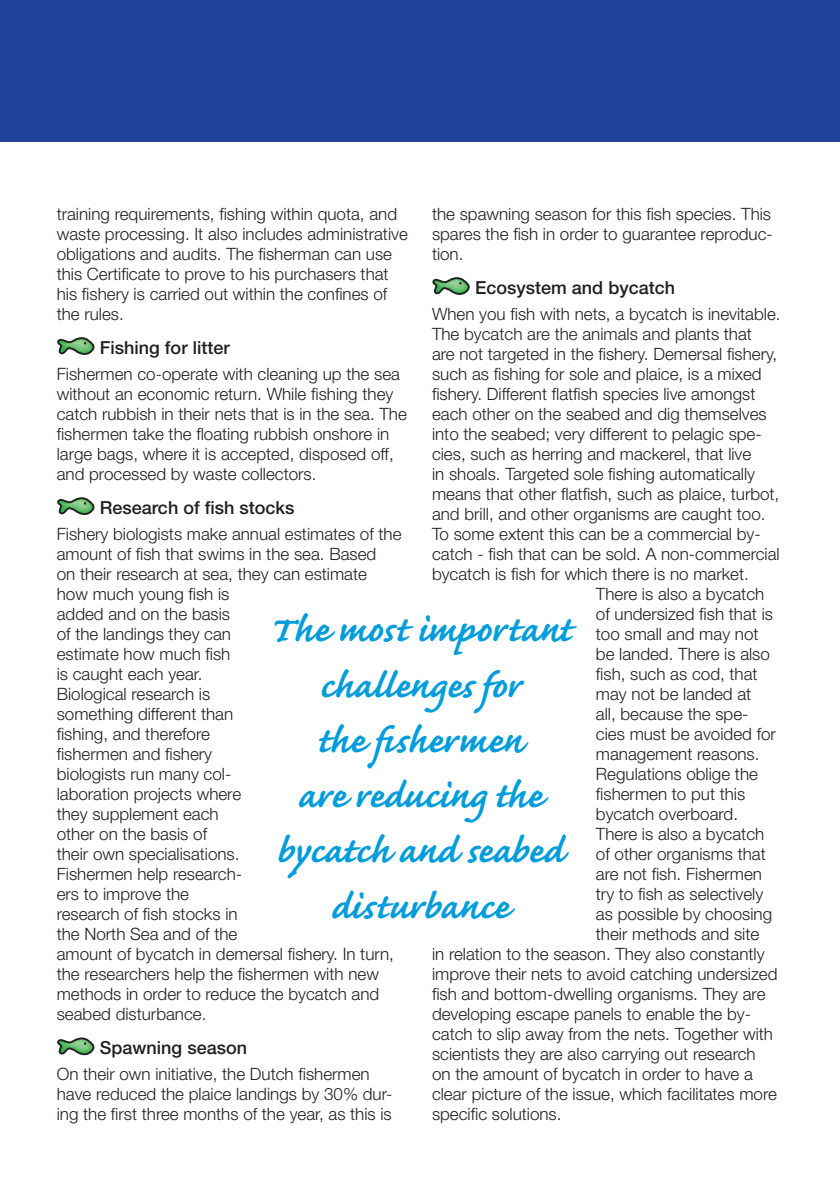
<style>
.page{position:relative;width:840px;height:1191px;background:#fff}
.page>*{position:absolute;margin:0;border:0;box-sizing:border-box;transform-origin:0 0}
.t1{font:700 46px/55.2px "Caflisch Script";color:#009cdb;text-align:center}
.t2{font:500 18px "Helvetica Neue";color:#231f20}
.t3{font:300 17px/20px "Helvetica Neue";color:#231f20}
</style>
<div class="page">
<div style="left:0;top:0;width:839px;height:142px;background:#20419a"></div>
<svg style="left:57px;top:337px;width:38px;height:18px"></svg>
<svg style="left:57px;top:497px;width:38px;height:18px"></svg>
<svg style="left:57px;top:1037px;width:38px;height:18px"></svg>
<svg style="left:432px;top:277px;width:38px;height:18px"></svg>
<p class="t3" style="left:432px;top:204px;width:342px;text-align:justify">the spawning season for this fish species. This spares the fish in order to guarantee reproduc&shy;tion.</p>
<p class="t2" style="left:475px;top:277px;width:201px">Ecosystem and bycatch</p>
<p class="t3" style="left:432px;top:304px;width:350px">When you fish with nets, a bycatch is inevitable.</p>
<p class="t3" style="left:432px;top:324px;width:321px">The bycatch are the animals and plants that</p>
<p class="t3" style="left:432px;top:344px;width:346px">are not targeted in the fishery. Demersal fishery,</p>
<p class="t3" style="left:432px;top:364px;width:331px">such as fishing for sole and plaice, is a mixed</p>
<p class="t3" style="left:432px;top:384px;width:325px">fishery. Different flatfish species live amongst</p>
<p class="t3" style="left:432px;top:404px;width:336px">each other on the seabed and dig themselves</p>
<p class="t3" style="left:432px;top:424px;width:331px">into the seabed; very different to pelagic spe-</p>
<p class="t3" style="left:432px;top:444px;width:321px">cies, such as herring and mackerel, that live</p>
<p class="t3" style="left:432px;top:464px;width:324px">in shoals. Targeted sole fishing automatically</p>
<p class="t3" style="left:432px;top:484px;width:348px">means that other flatfish, such as plaice, turbot,</p>
<p class="t3" style="left:432px;top:503px;width:335px">and brill, and other organisms are caught too.</p>
<p class="t3" style="left:432px;top:523px;width:330px">To some extent this can be a commercial by-</p>
<p class="t3" style="left:432px;top:543px;width:349px">catch - fish that can be sold. A non-commercial</p>
<p class="t3" style="left:432px;top:563px;width:318px">bycatch is fish for which there is no market.</p>
<p class="t3" style="left:595px;top:583px;width:170px">There is also a bycatch</p>
<p class="t3" style="left:595px;top:603px;width:178px">of undersized fish that is</p>
<p class="t3" style="left:595px;top:623px;width:164px">too small and may not</p>
<p class="t3" style="left:595px;top:643px;width:175px">be landed. There is also</p>
<p class="t3" style="left:595px;top:663px;width:163px">fish, such as cod, that</p>
<p class="t3" style="left:595px;top:683px;width:157px">may not be landed at</p>
<p class="t3" style="left:595px;top:703px;width:154px">all, because the spe-</p>
<p class="t3" style="left:595px;top:723px;width:181px">cies must be avoided for</p>
<p class="t3" style="left:595px;top:743px;width:165px">management reasons.</p>
<p class="t3" style="left:595px;top:763px;width:163px">Regulations oblige the</p>
<p class="t3" style="left:595px;top:783px;width:151px">fishermen to put this</p>
<p class="t3" style="left:595px;top:803px;width:144px">bycatch overboard.</p>
<p class="t3" style="left:595px;top:823px;width:170px">There is also a bycatch</p>
<p class="t3" style="left:595px;top:843px;width:171px">of other organisms that</p>
<p class="t3" style="left:595px;top:863px;width:167px">are not fish. Fishermen</p>
<p class="t3" style="left:595px;top:883px;width:169px">try to fish as selectively</p>
<p class="t3" style="left:595px;top:903px;width:178px">as possible by choosing</p>
<p class="t3" style="left:595px;top:923px;width:165px">their methods and site</p>
<p class="t3" style="left:432px;top:943px;width:334px">in relation to the season. They also constantly</p>
<p class="t3" style="left:432px;top:963px;width:347px">improve their nets to avoid catching undersized</p>
<p class="t3" style="left:432px;top:983px;width:335px">fish and bottom-dwelling organisms. They are</p>
<p class="t3" style="left:432px;top:1003px;width:320px">developing escape panels to enable the by-</p>
<p class="t3" style="left:432px;top:1023px;width:342px">catch to slip away from the nets. Together with</p>
<p class="t3" style="left:432px;top:1043px;width:325px">scientists they are also carrying out research</p>
<p class="t3" style="left:432px;top:1063px;width:322px">on the amount of bycatch in order to have a</p>
<p class="t3" style="left:432px;top:1083px;width:346px">clear picture of the issue, which facilitates more</p>
<p class="t3" style="left:432px;top:1103px;width:131px">specific solutions.</p>
<p class="t3" style="left:57px;top:204px;width:352px">training requirements, fishing within quota, and waste processing. It also includes administrative obligations and audits. The fisherman can use this Certificate to prove to his purchasers that his fishery is carried out within the confines of the rules.</p>
<p class="t2" style="left:100px;top:337px;width:131px">Fishing for litter</p>
<p class="t3" style="left:57px;top:364px;width:351px">Fishermen co-operate with cleaning up the sea without an economic return. While fishing they catch rubbish in their nets that is in the sea. The fishermen take the floating rubbish onshore in large bags, where it is accepted, disposed off, and processed by waste collectors.</p>
<p class="t2" style="left:100px;top:497px;width:196px">Research of fish stocks</p>
<p class="t3" style="left:57px;top:524px;width:346px">Fishery biologists make annual estimates of the amount of fish that swims in the sea. Based<br>on their research at sea, they can estimate how much young fish is<br>added and on the basis<br>of the landings they can<br>estimate how much fish<br>is caught each year.<br>Biological research is<br>something different than<br>fishing, and therefore<br>fishermen and fishery<br>biologists run many col-<br>laboration projects where<br>they supplement each<br>other on the basis of<br>their own specialisations.<br>Fishermen help research-<br>ers to improve the<br>research of fish stocks in<br>the North Sea and of the<br>amount of bycatch in demersal fishery. In turn, the researchers help the fishermen with new methods in order to reduce the bycatch and seabed disturbance.</p>
<p class="t2" style="left:100px;top:1037px;width:149px">Spawning season</p>
<p class="t3" style="left:57px;top:1064px;width:337px">On their own initiative, the Dutch fishermen have reduced the plaice landings by 30% dur&shy;ing the first three months of the year, as this is</p>
<h1 class="t1" style="left:268px;top:605px;width:304px">The most important challenges for<br>the fishermen<br>are reducing the bycatch and seabed disturbance</h1>
</div>
